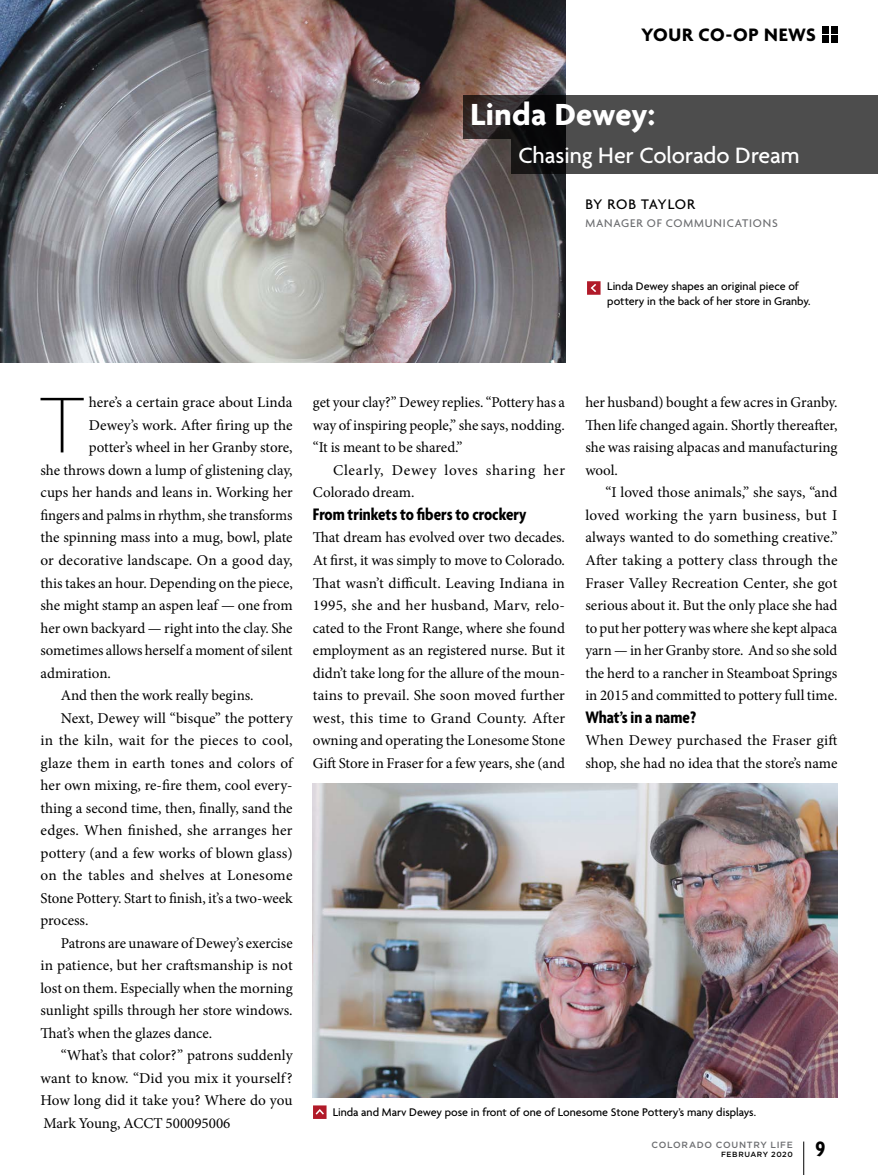
<style>
.page{position:relative;width:878px;height:1175px;background:#fff}
.page>*{position:absolute;margin:0;border:0;box-sizing:border-box;transform-origin:0 0}
.t1{font:100 85.5px "Agenda";color:#000}
.t2{font:700 33px "Agenda";letter-spacing:.01em;color:#fff}
.t3{font:500 24px "Agenda";color:#fff}
.t4{font:700 condensed 22.5px "Agenda";color:#000}
.t5{font:700 19.5px "Agenda";letter-spacing:.03em;color:#000}
.t6{font:700 condensed 18px "Agenda";color:#000}
.t7{font:15px/22.5px "Minion Pro";color:#000;text-align:justify}
.t8{font:15px/22.5px "Minion Pro";letter-spacing:.035em;color:#000}
.t9{font:15px "Minion Pro";letter-spacing:.02em;color:#000}
.t10{font:500 15px "Agenda";letter-spacing:.04em;color:#000}
.t11{font:500 12px/14.4px "Agenda";color:#000}
.t12{font:500 12px "Agenda";letter-spacing:.07em;color:#6d6e71}
.t13{font:500 9px "Gotham HTF";letter-spacing:.075em;color:#6d6e71}
.t14{font:500 7.5px "Gotham HTF";letter-spacing:.075em;color:#000}
</style>
<div class="page">
<img style="left:313px;top:783px;width:524px;height:314px">
<svg style="left:313px;top:1105px;width:13px;height:13px"></svg>
<svg style="left:587px;top:281px;width:13px;height:14px"></svg>
<img style="left:0;top:0;width:565px;height:362px">
<svg style="left:464px;top:95px;width:414px;height:44px;fill:#4d4d4d"></svg>
<svg style="left:511px;top:139px;width:367px;height:35px;fill:#4d4d4d"></svg>
<hr style="left:803px;top:1141px;width:1px;height:33px;background:#000">
<div style="left:830px;top:36px;width:7px;height:7px;background:#000"></div>
<div style="left:830px;top:26px;width:7px;height:7px;background:#000"></div>
<div style="left:821px;top:36px;width:7px;height:7px;background:#000"></div>
<div style="left:821px;top:26px;width:7px;height:7px;background:#000"></div>
<h3 class="t5" style="left:641px;top:24px;width:176px">YOUR CO-OP NEWS</h3>
<h2 class="t2" style="left:470px;top:97px;width:186px">Linda Dewey:</h2>
<h3 class="t3" style="left:518px;top:142px;width:283px">Chasing Her Colorado Dream</h3>
<p class="t10" style="left:585px;top:196px;width:111px">BY ROB TAYLOR</p>
<p class="t12" style="left:585px;top:217px;width:194px">MANAGER OF COMMUNICATIONS</p>
<p class="t11" style="left:607px;top:280px;width:205px">Linda Dewey shapes an original piece of pottery in the back of her store in Granby.</p>
<h1 class="t1" style="left:40px;top:379px;width:46px">T</h1>
<p class="t7" style="left:89px;top:391px;width:205px">here’s a certain grace about Linda</p>
<p class="t7" style="left:89px;top:414px;width:205px">Dewey’s work. After firing up the</p>
<p class="t7" style="left:89px;top:436px;width:205px">potter’s wheel in her Granby store,</p>
<p class="t7" style="left:40px;top:459px;width:254px">she throws down a lump of glistening clay,</p>
<p class="t7" style="left:40px;top:481px;width:254px">cups her hands and leans in. Working her</p>
<p class="t7" style="left:40px;top:504px;width:253px">fingers and palms in rhythm, she transforms</p>
<p class="t7" style="left:40px;top:526px;width:254px">the spinning mass into a mug, bowl, plate</p>
<p class="t7" style="left:40px;top:549px;width:253px">or decorative landscape. On a good day,</p>
<p class="t7" style="left:40px;top:571px;width:254px">this takes an hour. Depending on the piece,</p>
<p class="t7" style="left:40px;top:594px;width:254px">she might stamp an aspen leaf — one from</p>
<p class="t7" style="left:40px;top:616px;width:253px">her own backyard — right into the clay. She</p>
<p class="t7" style="left:40px;top:639px;width:253px">sometimes allows herself a moment of silent</p>
<p class="t7" style="left:40px;top:661px;width:72px">admiration.</p>
<p class="t7" style="left:61px;top:684px;width:194px">And then the work really begins.</p>
<p class="t7" style="left:61px;top:706px;width:233px">Next, Dewey will “bisque” the pottery</p>
<p class="t9" style="left:40px;top:730px;width:253px">in the kiln, wait for the pieces to cool,</p>
<p class="t7" style="left:40px;top:751px;width:254px">glaze them in earth tones and colors of</p>
<p class="t7" style="left:40px;top:774px;width:254px">her own mixing, re-fire them, cool every-</p>
<p class="t7" style="left:40px;top:796px;width:253px">thing a second time, then, finally, sand the</p>
<p class="t7" style="left:40px;top:819px;width:253px">edges. When finished, she arranges her</p>
<p class="t7" style="left:40px;top:841px;width:254px">pottery (and a few works of blown glass)</p>
<p class="t7" style="left:40px;top:864px;width:253px">on the tables and shelves at Lonesome</p>
<p class="t7" style="left:40px;top:886px;width:253px">Stone Pottery. Start to finish, it’s a two-week</p>
<p class="t7" style="left:40px;top:909px;width:49px">process.</p>
<p class="t7" style="left:61px;top:931px;width:233px">Patrons are unaware of Dewey’s exercise</p>
<p class="t7" style="left:40px;top:954px;width:254px">in patience, but her craftsmanship is not</p>
<p class="t7" style="left:40px;top:976px;width:254px">lost on them. Especially when the morning</p>
<p class="t7" style="left:40px;top:999px;width:253px">sunlight spills through her store windows.</p>
<p class="t7" style="left:40px;top:1021px;width:173px">That’s when the glazes dance.</p>
<p class="t7" style="left:61px;top:1044px;width:233px">“What’s that color?” patrons suddenly</p>
<p class="t7" style="left:40px;top:1066px;width:253px">want to know. “Did you mix it yourself?</p>
<p class="t7" style="left:40px;top:1089px;width:254px">How long did it take you? Where do you</p>
<p class="t7" style="left:43px;top:1111px;width:188px">Mark Young, ACCT 500095006</p>
<p class="t7" style="left:313px;top:391px;width:253px">get your clay?” Dewey replies. “Pottery has a way of inspiring people,” she says, nodding. “It is meant to be shared.”</p>
<p class="t8" style="left:313px;top:459px;width:253px;text-indent:20px">Clearly, Dewey loves sharing her<br>Colorado dream.</p>
<p class="t6" style="left:313px;top:504px;width:215px">From trinkets to fibers to crockery</p>
<p class="t7" style="left:313px;top:526px;width:254px">That dream has evolved over two decades.<br>At first, it was simply to move to Colorado.<br>That wasn’t difficult. Leaving Indiana in 1995, she and her husband, Marv, relo&shy;cated to the Front Range, where she found employment as an registered nurse. But it didn’t take long for the allure of the moun&shy;tains to prevail. She soon moved further west, this time to Grand County. After owning and operating the Lonesome Stone Gift Store in Fraser for a few years, she (and</p>
<p class="t7" style="left:585px;top:391px;width:254px">her husband) bought a few acres in Granby.<br>Then life changed again. Shortly thereafter, she was raising alpacas and manufacturing wool.</p>
<p class="t7" style="left:585px;top:481px;width:254px;text-indent:20px">“I loved those animals,” she says, “and loved working the yarn business, but I always wanted to do something creative.” After taking a pottery class through the Fraser Valley Recreation Center, she got serious about it. But the only place she had to put her pottery was where she kept alpaca yarn — in her Granby store. And so she sold the herd to a rancher in Steamboat Springs in 2015 and committed to pottery full time.</p>
<p class="t6" style="left:585px;top:707px;width:112px">What’s in a name?</p>
<p class="t7" style="left:585px;top:729px;width:254px">When Dewey purchased the Fraser gift shop, she had no idea that the store’s name</p>
<p class="t11" style="left:332px;top:1105px;width:425px">Linda and Marv Dewey pose in front of one of Lonesome Stone Pottery’s many displays.</p>
<p class="t13" style="left:651px;top:1140px;width:143px">COLORADO COUNTRY LIFE</p>
<p class="t14" style="left:721px;top:1150px;width:73px">FEBRUARY 2020</p>
<h3 class="t4" style="left:815px;top:1136px;width:11px">9</h3>
</div>
